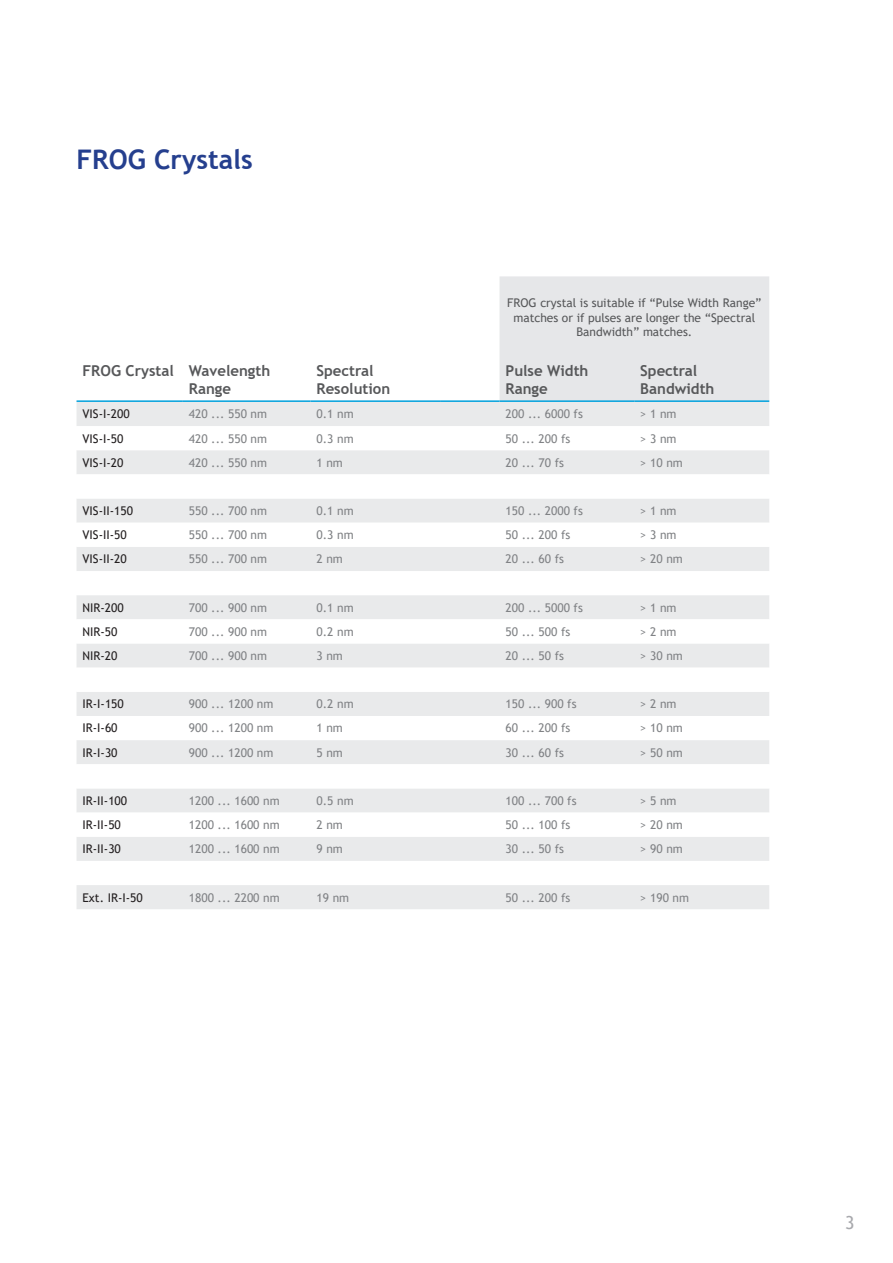
<style>
.page{position:relative;width:893px;height:1263px;background:#fff}
.page>*{position:absolute;margin:0;border:0;box-sizing:border-box;transform-origin:0 0}
.Seitenüberschrift_fe{font:700 27px "Trebuchet MS";color:#253f8e}
.t1{font:18px "Trebuchet MS";color:#a8a9ad}
.Tabellen_Überschrift{font:700 15px/18px "Trebuchet MS";color:#57585a}
.Tabellen_Text_rechts{font:12px "Trebuchet MS";color:#808285}
.Tabellen_Text_links{font:12px "Trebuchet MS";color:#231f20}
.Tabellen_Überschrift-2{font:12px/14.4px "Trebuchet MS";color:#57585a;text-align:center}
</style>
<div class="page">
<div style="left:500px;top:276px;width:269px;height:124px;background:#e6e7e9"></div>
<div style="left:77px;top:402px;width:692px;height:507px;background:#e9eaeb"></div>
<svg style="left:77px;top:426px;width:692px;height:459px"></svg>
<hr style="left:77px;top:400px;width:106px;height:2px;background:#00a1dd">
<hr style="left:183px;top:400px;width:127px;height:2px;background:#00a1dd">
<hr style="left:310px;top:400px;width:130px;height:2px;background:#00a1dd">
<hr style="left:440px;top:400px;width:60px;height:2px;background:#00a1dd">
<hr style="left:500px;top:400px;width:134px;height:2px;background:#00a1dd">
<hr style="left:634px;top:400px;width:135px;height:2px;background:#00a1dd">
<p class="Seitenüberschrift_fe" style="left:77px;top:143px;width:178px">FROG Crystals</p>
<p class="Tabellen_Überschrift-2" style="left:507px;top:296px;width:256px">FROG crystal is suitable if “Pulse Width Range” matches or if pulses are longer the “Spectral<br>Bandwidth” matches.</p>
<p class="Tabellen_Überschrift" style="left:83px;top:361px;width:93px">FROG Crystal</p>
<p class="Tabellen_Überschrift" style="left:189px;top:361px;width:83px">Wavelength<br>Range</p>
<p class="Tabellen_Überschrift" style="left:316px;top:361px;width:75px">Spectral<br>Resolution</p>
<p class="Tabellen_Überschrift" style="left:506px;top:361px;width:84px">Pulse Width<br>Range</p>
<p class="Tabellen_Überschrift" style="left:640px;top:361px;width:76px">Spectral<br>Bandwidth</p>
<p class="Tabellen_Text_links" style="left:83px;top:407px;width:49px">VIS-I-200</p>
<p class="Tabellen_Text_rechts" style="left:189px;top:407px;width:80px">420 ... 550 nm</p>
<p class="Tabellen_Text_rechts" style="left:316px;top:407px;width:39px">0.1 nm</p>
<p class="Tabellen_Text_rechts" style="left:506px;top:407px;width:79px">200 ... 6000 fs</p>
<p class="Tabellen_Text_rechts" style="left:640px;top:407px;width:38px">&gt; 1 nm</p>
<p class="Tabellen_Text_links" style="left:83px;top:431px;width:42px">VIS-I-50</p>
<p class="Tabellen_Text_rechts" style="left:189px;top:431px;width:80px">420 ... 550 nm</p>
<p class="Tabellen_Text_rechts" style="left:316px;top:431px;width:39px">0.3 nm</p>
<p class="Tabellen_Text_rechts" style="left:506px;top:431px;width:66px">50 ... 200 fs</p>
<p class="Tabellen_Text_rechts" style="left:640px;top:431px;width:38px">&gt; 3 nm</p>
<p class="Tabellen_Text_links" style="left:83px;top:455px;width:42px">VIS-I-20</p>
<p class="Tabellen_Text_rechts" style="left:189px;top:455px;width:80px">420 ... 550 nm</p>
<p class="Tabellen_Text_rechts" style="left:316px;top:455px;width:28px">1 nm</p>
<p class="Tabellen_Text_rechts" style="left:506px;top:455px;width:60px">20 ... 70 fs</p>
<p class="Tabellen_Text_rechts" style="left:640px;top:455px;width:44px">&gt; 10 nm</p>
<p class="Tabellen_Text_links" style="left:83px;top:503px;width:52px">VIS-II-150</p>
<p class="Tabellen_Text_rechts" style="left:189px;top:503px;width:80px">550 ... 700 nm</p>
<p class="Tabellen_Text_rechts" style="left:316px;top:503px;width:39px">0.1 nm</p>
<p class="Tabellen_Text_rechts" style="left:506px;top:503px;width:79px">150 ... 2000 fs</p>
<p class="Tabellen_Text_rechts" style="left:640px;top:503px;width:38px">&gt; 1 nm</p>
<p class="Tabellen_Text_links" style="left:83px;top:527px;width:46px">VIS-II-50</p>
<p class="Tabellen_Text_rechts" style="left:189px;top:527px;width:80px">550 ... 700 nm</p>
<p class="Tabellen_Text_rechts" style="left:316px;top:527px;width:39px">0.3 nm</p>
<p class="Tabellen_Text_rechts" style="left:506px;top:527px;width:66px">50 ... 200 fs</p>
<p class="Tabellen_Text_rechts" style="left:640px;top:527px;width:38px">&gt; 3 nm</p>
<p class="Tabellen_Text_links" style="left:83px;top:551px;width:46px">VIS-II-20</p>
<p class="Tabellen_Text_rechts" style="left:189px;top:551px;width:80px">550 ... 700 nm</p>
<p class="Tabellen_Text_rechts" style="left:316px;top:551px;width:28px">2 nm</p>
<p class="Tabellen_Text_rechts" style="left:506px;top:551px;width:60px">20 ... 60 fs</p>
<p class="Tabellen_Text_rechts" style="left:640px;top:551px;width:44px">&gt; 20 nm</p>
<p class="Tabellen_Text_links" style="left:83px;top:600px;width:43px">NIR-200</p>
<p class="Tabellen_Text_rechts" style="left:189px;top:600px;width:80px">700 ... 900 nm</p>
<p class="Tabellen_Text_rechts" style="left:316px;top:600px;width:39px">0.1 nm</p>
<p class="Tabellen_Text_rechts" style="left:506px;top:600px;width:79px">200 ... 5000 fs</p>
<p class="Tabellen_Text_rechts" style="left:640px;top:600px;width:38px">&gt; 1 nm</p>
<p class="Tabellen_Text_links" style="left:83px;top:624px;width:36px">NIR-50</p>
<p class="Tabellen_Text_rechts" style="left:189px;top:624px;width:80px">700 ... 900 nm</p>
<p class="Tabellen_Text_rechts" style="left:316px;top:624px;width:39px">0.2 nm</p>
<p class="Tabellen_Text_rechts" style="left:506px;top:624px;width:66px">50 ... 500 fs</p>
<p class="Tabellen_Text_rechts" style="left:640px;top:624px;width:38px">&gt; 2 nm</p>
<p class="Tabellen_Text_links" style="left:83px;top:648px;width:36px">NIR-20</p>
<p class="Tabellen_Text_rechts" style="left:189px;top:648px;width:80px">700 ... 900 nm</p>
<p class="Tabellen_Text_rechts" style="left:316px;top:648px;width:28px">3 nm</p>
<p class="Tabellen_Text_rechts" style="left:506px;top:648px;width:60px">20 ... 50 fs</p>
<p class="Tabellen_Text_rechts" style="left:640px;top:648px;width:44px">&gt; 30 nm</p>
<p class="Tabellen_Text_links" style="left:83px;top:696px;width:43px">IR-I-150</p>
<p class="Tabellen_Text_rechts" style="left:189px;top:696px;width:86px">900 ... 1200 nm</p>
<p class="Tabellen_Text_rechts" style="left:316px;top:696px;width:39px">0.2 nm</p>
<p class="Tabellen_Text_rechts" style="left:506px;top:696px;width:73px">150 ... 900 fs</p>
<p class="Tabellen_Text_rechts" style="left:640px;top:696px;width:38px">&gt; 2 nm</p>
<p class="Tabellen_Text_links" style="left:83px;top:721px;width:37px">IR-I-60</p>
<p class="Tabellen_Text_rechts" style="left:189px;top:721px;width:86px">900 ... 1200 nm</p>
<p class="Tabellen_Text_rechts" style="left:316px;top:721px;width:28px">1 nm</p>
<p class="Tabellen_Text_rechts" style="left:506px;top:721px;width:66px">60 ... 200 fs</p>
<p class="Tabellen_Text_rechts" style="left:640px;top:721px;width:44px">&gt; 10 nm</p>
<p class="Tabellen_Text_links" style="left:83px;top:745px;width:37px">IR-I-30</p>
<p class="Tabellen_Text_rechts" style="left:189px;top:745px;width:86px">900 ... 1200 nm</p>
<p class="Tabellen_Text_rechts" style="left:316px;top:745px;width:28px">5 nm</p>
<p class="Tabellen_Text_rechts" style="left:506px;top:745px;width:60px">30 ... 60 fs</p>
<p class="Tabellen_Text_rechts" style="left:640px;top:745px;width:44px">&gt; 50 nm</p>
<p class="Tabellen_Text_links" style="left:83px;top:793px;width:46px">IR-II-100</p>
<p class="Tabellen_Text_rechts" style="left:189px;top:793px;width:92px">1200 ... 1600 nm</p>
<p class="Tabellen_Text_rechts" style="left:316px;top:793px;width:39px">0.5 nm</p>
<p class="Tabellen_Text_rechts" style="left:506px;top:793px;width:73px">100 ... 700 fs</p>
<p class="Tabellen_Text_rechts" style="left:640px;top:793px;width:38px">&gt; 5 nm</p>
<p class="Tabellen_Text_links" style="left:83px;top:817px;width:40px">IR-II-50</p>
<p class="Tabellen_Text_rechts" style="left:189px;top:817px;width:92px">1200 ... 1600 nm</p>
<p class="Tabellen_Text_rechts" style="left:316px;top:817px;width:28px">2 nm</p>
<p class="Tabellen_Text_rechts" style="left:506px;top:817px;width:66px">50 ... 100 fs</p>
<p class="Tabellen_Text_rechts" style="left:640px;top:817px;width:44px">&gt; 20 nm</p>
<p class="Tabellen_Text_links" style="left:83px;top:841px;width:40px">IR-II-30</p>
<p class="Tabellen_Text_rechts" style="left:189px;top:841px;width:92px">1200 ... 1600 nm</p>
<p class="Tabellen_Text_rechts" style="left:316px;top:841px;width:28px">9 nm</p>
<p class="Tabellen_Text_rechts" style="left:506px;top:841px;width:60px">30 ... 50 fs</p>
<p class="Tabellen_Text_rechts" style="left:640px;top:841px;width:44px">&gt; 90 nm</p>
<p class="Tabellen_Text_links" style="left:83px;top:890px;width:62px">Ext. IR-I-50</p>
<p class="Tabellen_Text_rechts" style="left:189px;top:890px;width:92px">1800 ... 2200 nm</p>
<p class="Tabellen_Text_rechts" style="left:316px;top:890px;width:34px">19 nm</p>
<p class="Tabellen_Text_rechts" style="left:506px;top:890px;width:66px">50 ... 200 fs</p>
<p class="Tabellen_Text_rechts" style="left:640px;top:890px;width:50px">&gt; 190 nm</p>
<p class="t1" style="left:845px;top:1211px;width:11px">3</p>
</div>
